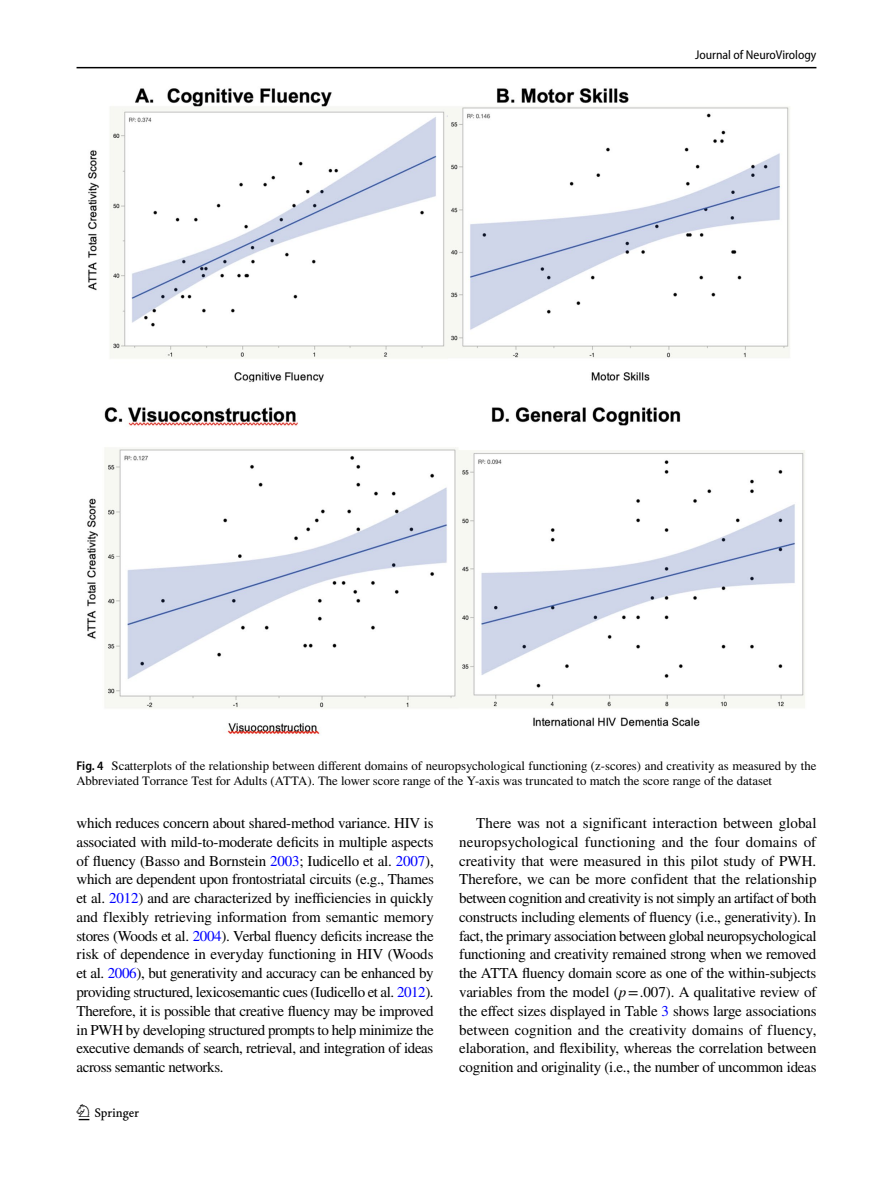
<style>
.page{position:relative;width:893px;height:1187px;background:#fff}
.page>*{position:absolute;margin:0;border:0;box-sizing:border-box;transform-origin:0 0}
.t1{font:22.5px "Springnew Regular 2";color:#000}
.t2{font:15px/18.8px "STIX";letter-spacing:-.02em;color:#000;text-align:justify}
.t3{font:12.75px/15px "STIX";color:#000}
.t4{font:semi-condensed 12.75px "Myriad Pro";color:#000}
.s1{font-family:"Myriad Pro";font-weight:600;font-stretch:semi-condensed}
.s2{color:#00f}
.s3{font-style:italic}
</style>
<div class="page">
<hr style="left:77px;top:67px;width:739px;height:1px;background:#000">
<img style="left:87px;top:88px;width:718px;height:647px">
<p class="t4" style="left:695px;top:48px;width:123px">Journal of NeuroVirology</p>
<p class="t3" style="left:77px;top:759px;width:741px"><span class="s1">Fig. 4</span> Scatterplots of the relationship between different domains of neuropsychological functioning (z-scores) and creativity as measured by the<br>Abbreviated Torrance Test for Adults (ATTA). The lower score range of the Y-axis was truncated to match the score range of the dataset</p>
<p class="t2" style="left:77px;top:814px;width:359px">which reduces concern about shared-method variance. HIV is associated with mild-to-moderate deficits in multiple aspects of fluency (Basso and Bornstein <span class="s2">2003</span>; Iudicello et al. <span class="s2">2007</span>), which are dependent upon frontostriatal circuits (e.g., Thames et al. <span class="s2">2012</span>) and are characterized by inefficiencies in quickly and flexibly retrieving information from semantic memory stores (Woods et al. <span class="s2">2004</span>). Verbal fluency deficits increase the risk of dependence in everyday functioning in HIV (Woods et al. <span class="s2">2006</span>), but generativity and accuracy can be enhanced by providing structured, lexicosemantic cues (Iudicello et al. <span class="s2">2012</span>).<br>Therefore, it is possible that creative fluency may be improved in PWH by developing structured prompts to help minimize the executive demands of search, retrieval, and integration of ideas across semantic networks.</p>
<p class="t2" style="left:459px;top:814px;width:359px;text-indent:17px">There was not a significant interaction between global neuropsychological functioning and the four domains of creativity that were measured in this pilot study of PWH.<br>Therefore, we can be more confident that the relationship between cognition and creativity is not simply an artifact of both constructs including elements of fluency (i.e., generativity). In fact, the primary association between global neuropsychological functioning and creativity remained strong when we removed the ATTA fluency domain score as one of the within-subjects variables from the model (<span class="s3">p</span>=.007). A qualitative review of the effect sizes displayed in Table <span class="s2">3</span> shows large associations between cognition and the creativity domains of fluency, elaboration, and flexibility, whereas the correlation between cognition and originality (i.e., the number of uncommon ideas</p>
<h1 class="t1" style="left:79px;top:1104px;width:62px">1 3</h1>
</div>
